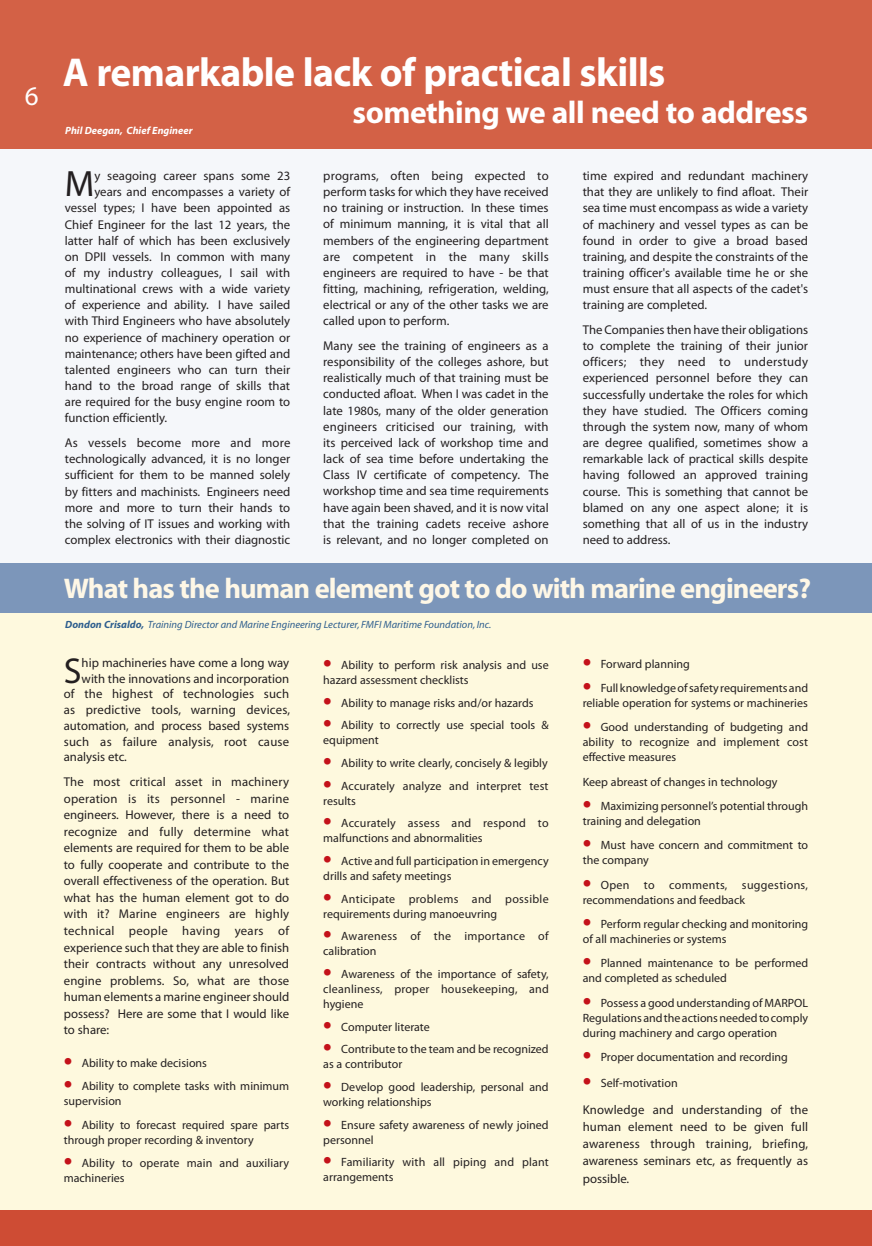
<style>
.page{position:relative;width:872px;height:1246px;background:#fff}
.page>*{position:absolute;margin:0;border:0;box-sizing:border-box;transform-origin:0 0}
.t1{font:700 40.5px "Myriad";letter-spacing:-.015em;color:#fff}
.t2{font:36.75px "Myriad Pro";color:#231f20}
.t3{font:36.15px "Myriad";color:#231f20}
.t4{font:700 31.5px "Myriad";letter-spacing:-.015em;color:#fff}
.t5{font:700 28.5px "Myriad";letter-spacing:-.03em;color:#fef7e6}
.t6{font:27px "Myriad";color:#fff}
.t7{font:12.75px/16.2px "Myriad Pro";color:#231f20;text-align:justify}
.t8{font:12.75px "Myriad";color:#231f20}
.t9{font:12px/15px "Myriad Pro";color:#231f20}
.t10{font:12px/15px "Myriad Pro";letter-spacing:.025em;color:#231f20}
.t11{font:italic 10.5px "Myriad";color:#2e5e8e}
.t12{font:italic 700 10.5px "Myriad";color:#fff}
.s1{font-weight:700}
.s2{font-family:"Myriad";font-weight:700;font-size:25.5px;color:#c4121a}
</style>
<div class="page">
<div style="left:0;top:585px;width:872px;height:633px;background:#fef9de"></div>
<div style="left:0;top:144px;width:872px;height:427px;background:#f5f7fa"></div>
<div style="left:0;top:1211px;width:872px;height:35px;background:#ce4c34"></div>
<div style="left:0;top:563px;width:872px;height:50px;background:#7c96ba"></div>
<div style="left:0;top:0;width:872px;height:149px;background:#d36146"></div>
<h3 class="t6" style="left:25px;top:83px;width:15px">6</h3>
<h1 class="t1" style="left:63px;top:51px;width:604px">A remarkable lack of practical skills</h1>
<h3 class="t4" style="left:352px;top:96px;width:457px">something we all need to address</h3>
<p class="t12" style="left:65px;top:125px;width:129px">Phil Deegan, Chief Engineer</p>
<p class="t7" style="left:323px;top:167px;width:227px">programs, often being expected to perform tasks for which they have received no training or instruction. In these times of minimum manning, it is vital that all members of the engineering department are competent in the many skills engineers are required to have - be that fitting, machining, refrigeration, welding, electrical or any of the other tasks we are called upon to perform.</p>
<p class="t7" style="left:323px;top:337px;width:227px">Many see the training of engineers as a responsibility of the colleges ashore, but realistically much of that training must be conducted afloat. When I was cadet in the late 1980s, many of the older generation engineers criticised our training, with its perceived lack of workshop time and lack of sea time before undertaking the Class IV certificate of competency. The workshop time and sea time requirements have again been shaved, and it is now vital that the training cadets receive ashore is relevant, and no longer completed on</p>
<p class="t7" style="left:583px;top:167px;width:227px">time expired and redundant machinery that they are unlikely to find afloat. Their sea time must encompass as wide a variety of machinery and vessel types as can be found in order to give a broad based training, and despite the constraints of the training officer's available time he or she must ensure that all aspects of the cadet's training are completed.</p>
<p class="t7" style="left:583px;top:321px;width:227px">The Companies then have their obligations to complete the training of their junior officers; they need to understudy experienced personnel before they can successfully undertake the roles for which they have studied. The Officers coming through the system now, many of whom are degree qualified, sometimes show a remarkable lack of practical skills despite having followed an approved training course. This is something that cannot be blamed on any one aspect alone; it is something that all of us in the industry need to address.</p>
<h3 class="t5" style="left:64px;top:574px;width:748px">What has the human element got to do with marine engineers?</h3>
<h2 class="t2" style="left:65px;top:161px;width:31px">M</h2>
<p class="t7" style="left:94px;top:167px;width:197px">y seagoing career spans some 23</p>
<p class="t7" style="left:94px;top:184px;width:197px">years and encompasses a variety of</p>
<p class="t7" style="left:65px;top:200px;width:227px">vessel types; I have been appointed as</p>
<p class="t7" style="left:65px;top:216px;width:227px">Chief Engineer for the last 12 years, the</p>
<p class="t7" style="left:65px;top:232px;width:227px">latter half of which has been exclusively</p>
<p class="t7" style="left:65px;top:248px;width:227px">on DPII vessels. In common with many</p>
<p class="t7" style="left:65px;top:264px;width:227px">of my industry colleagues, I sail with</p>
<p class="t7" style="left:65px;top:281px;width:227px">multinational crews with a wide variety</p>
<p class="t7" style="left:65px;top:297px;width:227px">of experience and ability. I have sailed</p>
<p class="t7" style="left:65px;top:313px;width:227px">with Third Engineers who have absolutely</p>
<p class="t7" style="left:65px;top:329px;width:227px">no experience of machinery operation or</p>
<p class="t7" style="left:65px;top:345px;width:227px">maintenance; others have been gifted and</p>
<p class="t7" style="left:65px;top:361px;width:227px">talented engineers who can turn their</p>
<p class="t7" style="left:65px;top:377px;width:227px">hand to the broad range of skills that</p>
<p class="t7" style="left:65px;top:394px;width:227px">are required for the busy engine room to</p>
<p class="t7" style="left:65px;top:410px;width:104px">function efficiently.</p>
<p class="t7" style="left:65px;top:434px;width:227px">As vessels become more and more technologically advanced, it is no longer sufficient for them to be manned solely by fitters and machinists. Engineers need more and more to turn their hands to the solving of IT issues and working with complex electronics with their diagnostic</p>
<p class="t11" style="left:65px;top:619px;width:427px"><span class="s1">Dondon Crisaldo,</span> Training Director and Marine Engineering Lecturer, FMFI Maritime Foundation, Inc.</p>
<h3 class="t3" style="left:64px;top:653px;width:19px">S</h3>
<p class="t8" style="left:82px;top:656px;width:209px">hip machineries have come a long way</p>
<p class="t8" style="left:82px;top:672px;width:209px">with the innovations and incorporation</p>
<p class="t8" style="left:64px;top:688px;width:227px">of the highest of technologies such</p>
<p class="t8" style="left:64px;top:704px;width:228px">as predictive tools, warning devices,</p>
<p class="t8" style="left:64px;top:719px;width:227px">automation, and process based systems</p>
<p class="t8" style="left:64px;top:735px;width:227px">such as failure analysis, root cause</p>
<p class="t8" style="left:64px;top:751px;width:65px">analysis etc.</p>
<p class="t7" style="left:64px;top:774px;width:227px">The most critical asset in machinery operation is its personnel - marine engineers. However, there is a need to recognize and fully determine what elements are required for them to be able to fully cooperate and contribute to the overall effectiveness of the operation. But what has the human element got to do with it? Marine engineers are highly technical people having years of experience such that they are able to finish their contracts without any unresolved engine problems. So, what are those human elements a marine engineer should possess? Here are some that I would like to share:</p>
<p class="t9" style="left:64px;top:1055px;width:145px"><span class="s2">•</span> Ability to make decisions</p>
<p class="t9" style="left:64px;top:1078px;width:227px"><span class="s2">•</span> Ability to complete tasks with minimum supervision</p>
<p class="t9" style="left:64px;top:1117px;width:227px"><span class="s2">•</span> Ability to forecast required spare parts through proper recording &amp; inventory</p>
<p class="t9" style="left:64px;top:1155px;width:227px"><span class="s2">•</span> Ability to operate main and auxiliary machineries</p>
<p class="t9" style="left:323px;top:657px;width:227px"><span class="s2">•</span> Ability to perform risk analysis and use hazard assessment checklists</p>
<p class="t9" style="left:323px;top:695px;width:212px"><span class="s2">•</span> Ability to manage risks and/or hazards</p>
<p class="t9" style="left:323px;top:718px;width:227px"><span class="s2">•</span> Ability to correctly use special tools &amp; equipment</p>
<p class="t9" style="left:323px;top:755px;width:226px"><span class="s2">•</span> Ability to write clearly, concisely &amp; legibly</p>
<p class="t9" style="left:323px;top:778px;width:227px"><span class="s2">•</span> Accurately analyze and interpret test results</p>
<p class="t9" style="left:323px;top:816px;width:227px"><span class="s2">•</span> Accurately assess and respond to malfunctions and abnormalities</p>
<p class="t9" style="left:323px;top:853px;width:227px"><span class="s2">•</span> Active and full participation in emergency drills and safety meetings</p>
<p class="t9" style="left:323px;top:891px;width:227px"><span class="s2">•</span> Anticipate problems and possible requirements during manoeuvring</p>
<p class="t10" style="left:323px;top:929px;width:227px"><span class="s2">•</span> Awareness of the importance of calibration</p>
<p class="t9" style="left:323px;top:966px;width:227px;text-align:justify"><span class="s2">•</span> Awareness of the importance of safety, cleanliness, proper housekeeping, and hygiene</p>
<p class="t9" style="left:323px;top:1019px;width:108px"><span class="s2">•</span> Computer literate</p>
<p class="t9" style="left:323px;top:1041px;width:227px"><span class="s2">•</span> Contribute to the team and be recognized as a contributor</p>
<p class="t9" style="left:323px;top:1079px;width:227px"><span class="s2">•</span> Develop good leadership, personal and working relationships</p>
<p class="t9" style="left:323px;top:1117px;width:227px"><span class="s2">•</span> Ensure safety awareness of newly joined personnel</p>
<p class="t9" style="left:323px;top:1154px;width:227px"><span class="s2">•</span> Familiarity with all piping and plant arrangements</p>
<p class="t9" style="left:583px;top:656px;width:109px"><span class="s2">•</span> Forward planning</p>
<p class="t9" style="left:583px;top:680px;width:227px"><span class="s2">•</span> Full knowledge of safety requirements and reliable operation for systems or machineries</p>
<p class="t9" style="left:583px;top:719px;width:227px;text-align:justify"><span class="s2">•</span> Good understanding of budgeting and ability to recognize and implement cost effective measures</p>
<p class="t9" style="left:583px;top:774px;width:196px">Keep abreast of changes in technology</p>
<p class="t9" style="left:583px;top:798px;width:227px"><span class="s2">•</span> Maximizing personnel’s potential through training and delegation</p>
<p class="t9" style="left:583px;top:838px;width:227px"><span class="s2">•</span> Must have concern and commitment to the company</p>
<p class="t9" style="left:583px;top:877px;width:227px"><span class="s2">•</span> Open to comments, suggestions, recommendations and feedback</p>
<p class="t9" style="left:583px;top:916px;width:227px"><span class="s2">•</span> Perform regular checking and monitoring of all machineries or systems</p>
<p class="t9" style="left:583px;top:956px;width:227px"><span class="s2">•</span> Planned maintenance to be performed and completed as scheduled</p>
<p class="t9" style="left:583px;top:995px;width:227px;text-align:justify"><span class="s2">•</span> Possess a good understanding of MARPOL Regulations and the actions needed to comply during machinery and cargo operation</p>
<p class="t9" style="left:583px;top:1049px;width:207px"><span class="s2">•</span> Proper documentation and recording</p>
<p class="t9" style="left:583px;top:1075px;width:96px"><span class="s2">•</span> Self-motivation</p>
<p class="t7" style="left:583px;top:1100px;width:227px;line-height:17.2px">Knowledge and understanding of the human element need to be given full awareness through training, briefing, awareness seminars etc, as frequently as possible.</p>
</div>
